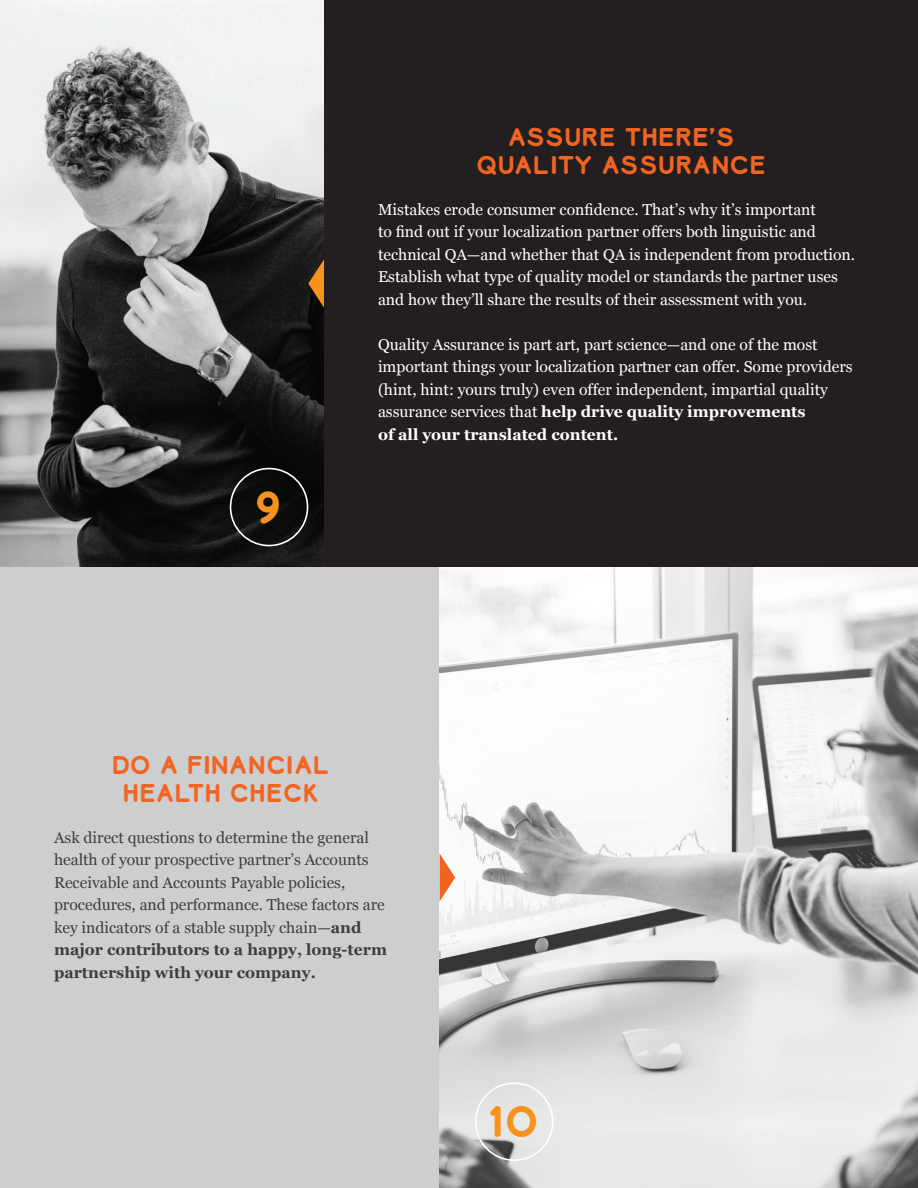
<style>
.page{position:relative;width:918px;height:1188px;background:#fff}
.page>*{position:absolute;margin:0;border:0;box-sizing:border-box;transform-origin:0 0}
.t1{font:700 42.15px "Lionbridge Sans";color:#f7931d}
.t2{font:700 24px/28.5px "Lionbridge Sans";color:#f36421;text-align:center}
.t3{font:15.75px/22.5px "Georgia";color:#fff}
.t4{font:15.75px/22.5px "Georgia";color:#3e3e3f}
.s1{font-weight:700}
</style>
<div class="page">
<img style="left:0;top:0;width:324px;height:567px">
<div style="left:324px;top:0;width:594px;height:567px;background:#231f20"></div>
<div style="left:0;top:567px;width:440px;height:621px;background:#cdced0"></div>
<svg style="left:308px;top:259px;width:16px;height:49px"></svg>
<div style="left:230px;top:468px;width:78px;height:78px;border:2px solid #fff;border-radius:50%"></div>
<img style="left:440px;top:567px;width:478px;height:621px">
<svg style="left:440px;top:853px;width:15px;height:49px"></svg>
<div style="left:475px;top:1082px;width:79px;height:79px;border:2px solid #fff;border-radius:50%"></div>
<h1 class="t1" style="left:254px;top:477px;width:29px">9</h1>
<h2 class="t2" style="left:476px;top:122px;width:292px">ASSURE THERE’S<br>QUALITY ASSURANCE</h2>
<p class="t3" style="left:378px;top:198px;width:479px">Mistakes erode consumer confidence. That’s why it’s important<br>to find out if your localization partner offers both linguistic and technical QA—and whether that QA is independent from production.<br>Establish what type of quality model or standards the partner uses and how they’ll share the results of their assessment with you.</p>
<p class="t3" style="left:378px;top:333px;width:476px">Quality Assurance is part art, part science—and one of the most important things your localization partner can offer. Some providers (hint, hint: yours truly) even offer independent, impartial quality assurance services that <span class="s1">help drive quality improvements<br>of all your translated content.</span></p>
<h2 class="t2" style="left:112px;top:750px;width:220px">DO A FINANCIAL<br>HEALTH CHECK</h2>
<p class="t4" style="left:54px;top:826px;width:335px">Ask direct questions to determine the general health of your prospective partner’s Accounts Receivable and Accounts Payable policies, procedures, and performance. These factors are key indicators of a stable supply chain—<span class="s1">and major contributors to a happy, long-term partnership with your company.</span></p>
<h1 class="t1" style="left:487px;top:1092px;width:53px">10</h1>
</div>
